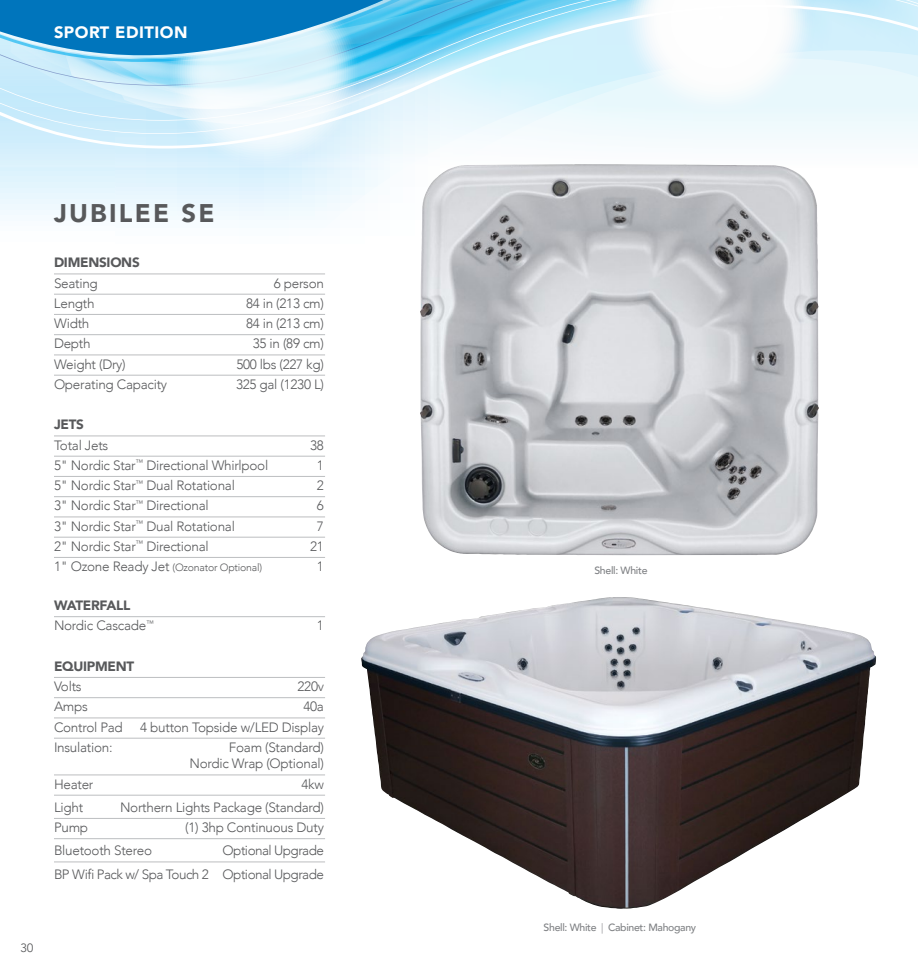
<style>
.page{position:relative;width:918px;height:972px;background:#fff}
.page>*{position:absolute;margin:0;border:0;box-sizing:border-box;transform-origin:0 0}
.t1{font:900 25.5px "Avenir";letter-spacing:.09em;color:#58595b}
.t2{font:900 16.5px "Avenir";letter-spacing:.03em;color:#fff}
.t3{font:300 13.5px/20.2px "Avenir";letter-spacing:-.02em;color:#58595b}
.t4{font:300 13.5px/23.2px "Avenir";letter-spacing:-.04em;color:#58595b;text-align:right}
.t5{font:900 13.5px "Avenir";letter-spacing:-.02em;color:#58595b}
.t6{font:12px "Avenir";color:#58595b}
.t7{font:500 10.5px "Avenir";letter-spacing:-.03em;color:#808285}
.t8{font:300 10.5px "Avenir";letter-spacing:-.02em;color:#58595b}
.s1{font-size:13.5px}
.s2{font-weight:900}
.s3{font-weight:300}
</style>
<div class="page">
<svg style="left:0;top:171px;width:256px;height:123px"></svg>
<svg style="left:816px;top:0;width:102px;height:50px;background:#cfeffb"></svg>
<svg style="left:256px;top:171px;width:55px;height:123px"></svg>
<svg style="left:311px;top:50px;width:607px;height:244px"></svg>
<hr style="left:54px;top:274px;width:271px;height:1px;background:#bcbec0">
<hr style="left:54px;top:294px;width:271px;height:1px;background:#bcbec0">
<hr style="left:54px;top:314px;width:271px;height:1px;background:#bcbec0">
<hr style="left:54px;top:334px;width:271px;height:1px;background:#bcbec0">
<hr style="left:54px;top:355px;width:271px;height:1px;background:#bcbec0">
<hr style="left:54px;top:375px;width:271px;height:1px;background:#bcbec0">
<hr style="left:54px;top:436px;width:271px;height:1px;background:#bcbec0">
<hr style="left:54px;top:456px;width:271px;height:1px;background:#bcbec0">
<hr style="left:54px;top:476px;width:271px;height:1px;background:#bcbec0">
<hr style="left:54px;top:496px;width:271px;height:1px;background:#bcbec0">
<hr style="left:54px;top:517px;width:271px;height:1px;background:#bcbec0">
<hr style="left:54px;top:537px;width:271px;height:1px;background:#bcbec0">
<hr style="left:54px;top:557px;width:271px;height:1px;background:#bcbec0">
<hr style="left:54px;top:616px;width:271px;height:1px;background:#bcbec0">
<hr style="left:54px;top:677px;width:271px;height:1px;background:#bcbec0">
<hr style="left:54px;top:697px;width:271px;height:1px;background:#bcbec0">
<hr style="left:54px;top:718px;width:271px;height:1px;background:#bcbec0">
<hr style="left:54px;top:738px;width:271px;height:1px;background:#bcbec0">
<hr style="left:54px;top:775px;width:271px;height:1px;background:#bcbec0">
<hr style="left:54px;top:795px;width:271px;height:1px;background:#bcbec0">
<hr style="left:54px;top:818px;width:271px;height:1px;background:#bcbec0">
<hr style="left:54px;top:838px;width:271px;height:1px;background:#bcbec0">
<hr style="left:54px;top:862px;width:271px;height:1px;background:#bcbec0">
<svg style="left:0;top:0;width:816px;height:171px"></svg>
<img style="left:361px;top:597px;width:515px;height:312px">
<img style="left:420px;top:164px;width:399px;height:391px">
<p class="t2" style="left:54px;top:18px;width:135px">SPORT EDITION</p>
<h1 class="t1" style="left:54px;top:191px;width:162px">JUBILEE SE</h1>
<p class="t5" style="left:54px;top:251px;width:87px">DIMENSIONS</p>
<p class="t3" style="left:54px;top:273px;width:45px">Seating</p>
<p class="t3" style="left:274px;top:273px;width:52px">6 person</p>
<p class="t3" style="left:54px;top:293px;width:42px">Length</p>
<p class="t3" style="left:246px;top:293px;width:79px">84 in (213 cm)</p>
<p class="t3" style="left:54px;top:313px;width:37px">Width</p>
<p class="t3" style="left:246px;top:313px;width:79px">84 in (213 cm)</p>
<p class="t3" style="left:54px;top:334px;width:38px">Depth</p>
<p class="t3" style="left:253px;top:334px;width:73px">35 in (89 cm)</p>
<p class="t3" style="left:54px;top:354px;width:73px">Weight (Dry)</p>
<p class="t3" style="left:236px;top:354px;width:89px">500 lbs (227 kg)</p>
<p class="t3" style="left:54px;top:374px;width:115px">Operating Capacity</p>
<p class="t3" style="left:236px;top:374px;width:89px">325 gal (1230 L)</p>
<p class="t5" style="left:54px;top:413px;width:31px">JETS</p>
<p class="t3" style="left:54px;top:435px;width:56px">Total Jets</p>
<p class="t3" style="left:310px;top:435px;width:15px">38</p>
<p class="t3" style="left:54px;top:455px;width:216px">5" Nordic Star<sup>™</sup> Directional Whirlpool</p>
<p class="t3" style="left:317px;top:455px;width:9px">1</p>
<p class="t3" style="left:54px;top:475px;width:182px">5" Nordic Star<sup>™</sup> Dual Rotational</p>
<p class="t3" style="left:317px;top:475px;width:9px">2</p>
<p class="t3" style="left:54px;top:496px;width:156px">3" Nordic Star<sup>™</sup> Directional</p>
<p class="t3" style="left:317px;top:496px;width:9px">6</p>
<p class="t3" style="left:54px;top:516px;width:182px">3" Nordic Star<sup>™</sup> Dual Rotational</p>
<p class="t3" style="left:317px;top:516px;width:9px">7</p>
<p class="t3" style="left:54px;top:536px;width:156px">2" Nordic Star<sup>™</sup> Directional</p>
<p class="t3" style="left:310px;top:536px;width:15px">21</p>
<p class="t8" style="left:54px;top:561px;width:210px"><span class="s1">1" Ozone Ready Jet</span> (Ozonator Optional)</p>
<p class="t3" style="left:317px;top:556px;width:9px">1</p>
<p class="t3" style="left:54px;top:595px;width:101px"><span class="s2">WATERFALL<br></span>Nordic Cascade<sup>™</sup></p>
<p class="t3" style="left:317px;top:616px;width:9px">1</p>
<p class="t5" style="left:54px;top:655px;width:82px">EQUIPMENT</p>
<p class="t3" style="left:54px;top:676px;width:29px">Volts</p>
<p class="t3" style="left:298px;top:676px;width:28px">220v</p>
<p class="t3" style="left:54px;top:697px;width:35px">Amps</p>
<p class="t3" style="left:303px;top:697px;width:22px">40a</p>
<p class="t3" style="left:54px;top:717px;width:70px">Control Pad</p>
<p class="t3" style="left:140px;top:717px;width:185px">4 button Topside w/LED Display</p>
<p class="t3" style="left:54px;top:737px;width:60px">Insulation:</p>
<p class="t3" style="left:190px;top:739px;width:136px;line-height:16.5px;text-align:right">Foam (Standard)<br>Nordic Wrap (Optional)</p>
<p class="t3" style="left:54px;top:774px;width:41px">Heater</p>
<p class="t3" style="left:302px;top:774px;width:24px">4kw</p>
<p class="t3" style="left:54px;top:797px;width:31px">Light</p>
<p class="t3" style="left:120px;top:797px;width:205px">Northern Lights Package (Standard)</p>
<p class="t3" style="left:54px;top:817px;width:36px">Pump</p>
<p class="t3" style="left:185px;top:817px;width:140px">(1) 3hp Continuous Duty</p>
<p class="t3" style="left:54px;top:841px;width:100px">Bluetooth Stereo</p>
<p class="t4" style="left:54px;top:839px;width:271px">Optional Upgrade<br>BP Wifi Pack w/ Spa Touch 2 Optional Upgrade</p>
<p class="t6" style="left:21px;top:941px;width:15px">30</p>
<p class="t7" style="left:594px;top:561px;width:55px">Shell: White</p>
<p class="t7" style="left:544px;top:919px;width:154px">Shell: White <span class="s3">|</span> Cabinet: Mahogany</p>
</div>
